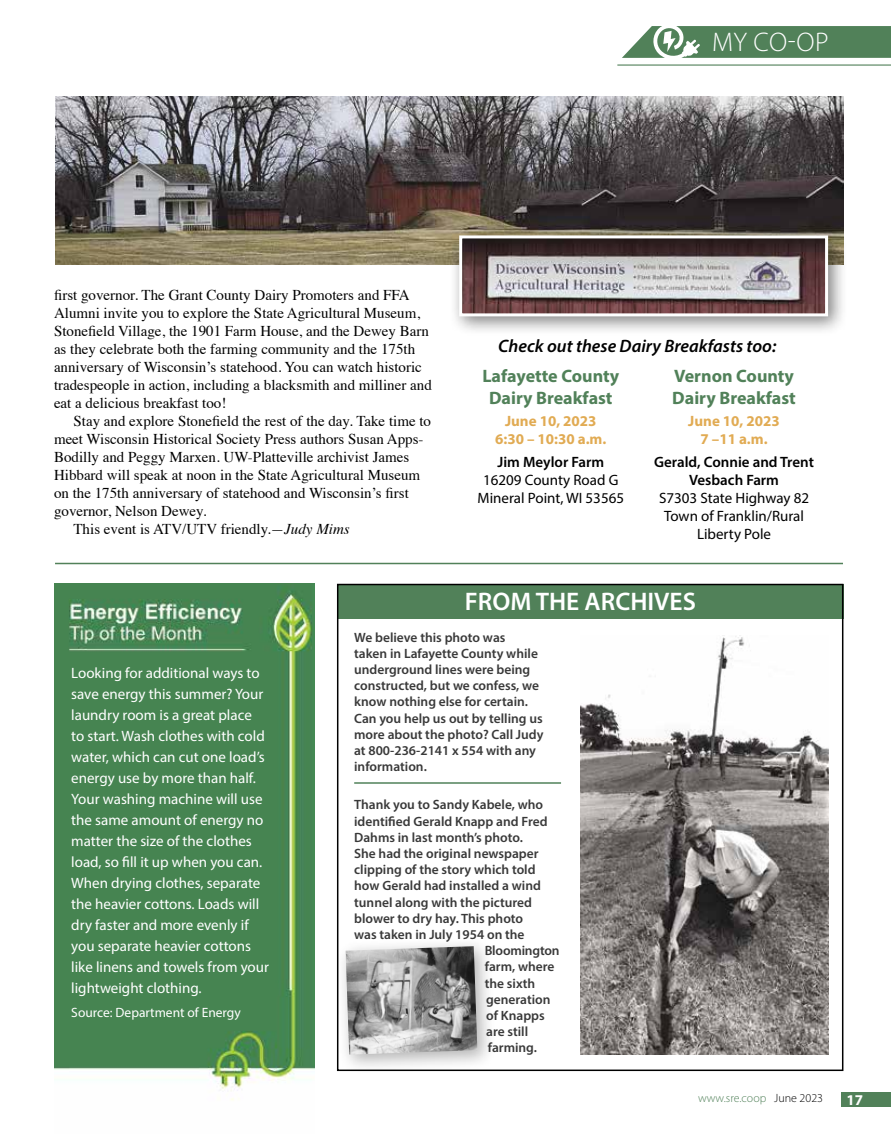
<style>
.page{position:relative;width:891px;height:1134px;background:#fff}
.page>*{position:absolute;margin:0;border:0;box-sizing:border-box;transform-origin:0 0}
.t1{font:300 27px "Myriad Pro";color:#fff}
.t2{font:600 25.5px "Myriad Pro";color:#fff}
.t3{font:700 18px/21.6px "Myriad Pro";color:#518159;text-align:center}
.t4{font:italic 600 18px "Myriad Pro";color:#000}
.t5{font:15px/18px "Times";color:#000}
.t6{font:15px/21px "Myriad Pro";color:#fff}
.t7{font:15px/18px "Myriad Pro";color:#000;text-align:center}
.t8{font:600 15px/18px "Myriad Pro";color:#000;text-align:center}
.t9{font:700 15px/18px "Myriad Pro";color:#e1ab53;text-align:center}
.t10{font:700 15px "Myriad Pro";color:#fff}
.t11{font:600 13.5px/16.2px "Myriad Pro";color:#393939}
.t12{font:13.5px "Myriad Pro";color:#fff}
.t13{font:300 12px "Myriad Pro";color:#518159}
.s1{font-style:italic}
.s2{color:#000}
</style>
<div class="page">
<hr style="left:354px;top:782px;width:207px;height:2px;background:#518159">
<div style="left:841px;top:1093px;width:50px;height:14px;background:#518159"></div>
<hr style="left:617px;top:64px;width:274px;height:2px;background:#518159">
<svg style="left:622px;top:26px;width:269px;height:32px"></svg>
<img style="left:55px;top:97px;width:788px;height:168px">
<div style="left:449px;top:225px;width:399px;height:111px;background:#000;opacity:.5"></div>
<img style="left:463px;top:239px;width:361px;height:73px">
<div style="left:459px;top:235px;width:369px;height:81px;border:3px solid #fff"></div>
<div style="left:338px;top:584px;width:505px;height:34px;background:#518159"></div>
<div style="left:336px;top:936px;width:161px;height:138px;background:#000;opacity:.3"></div>
<img style="left:346px;top:946px;width:131px;height:109px">
<img style="left:580px;top:636px;width:248px;height:419px">
<img style="left:54px;top:584px;width:260px;height:517px">
<hr style="left:55px;top:563px;width:788px;height:1px;background:#518159">
<div style="left:337px;top:584px;width:506px;height:487px;border:2px solid #000"></div>
<h1 class="t1" style="left:712px;top:26px;width:118px">MY CO-OP</h1>
<p class="t5" style="left:54px;top:285px;width:379px">first governor. The Grant County Dairy Promoters and FFA Alumni invite you to explore the State Agricultural Museum, Stonefield Village, the 1901 Farm House, and the Dewey Barn as they celebrate both the farming community and the 175th anniversary of Wisconsin’s statehood. You can watch historic tradespeople in action, including a blacksmith and milliner and eat a delicious breakfast too!</p>
<p class="t5" style="left:74px;top:411px;width:359px">Stay and explore Stonefield the rest of the day. Take time to</p>
<p class="t5" style="left:54px;top:429px;width:371px">meet Wisconsin Historical Society Press authors Susan Apps-</p>
<p class="t5" style="left:54px;top:447px;width:357px">Bodilly and Peggy Marxen. UW-Platteville archivist James</p>
<p class="t5" style="left:54px;top:465px;width:368px">Hibbard will speak at noon in the State Agricultural Museum</p>
<p class="t5" style="left:54px;top:483px;width:356px">on the 175th anniversary of statehood and Wisconsin’s first</p>
<p class="t5" style="left:54px;top:501px;width:154px">governor, Nelson Dewey.</p>
<p class="t5" style="left:74px;top:519px;width:278px">This event is ATV/UTV friendly.<span class="s1">—Judy Mims</span></p>
<p class="t4" style="left:498px;top:335px;width:279px">Check out these Dairy Breakfasts too:</p>
<p class="t3" style="left:482px;top:365px;width:138px">Lafayette County<br>Dairy Breakfast</p>
<p class="t9" style="left:495px;top:412px;width:113px">June 10, 2023<br>6:30 – 10:30 a.m.</p>
<p class="t8" style="left:497px;top:452px;width:108px">Jim Meylor Farm</p>
<p class="t7" style="left:478px;top:471px;width:148px">16209 County Road G<br>Mineral Point, WI 53565</p>
<p class="t3" style="left:672px;top:365px;width:125px;text-align:left">Vernon County<br>Dairy Breakfast</p>
<p class="t9" style="left:688px;top:412px;width:93px">June 10, 2023<br>7 –11 a.m.</p>
<p class="t8" style="left:654px;top:452px;width:161px">Gerald, Connie and Trent<br>Vesbach Farm</p>
<p class="t7" style="left:659px;top:489px;width:152px">S7303 State Highway 82<br>Town of Franklin/Rural<br>Liberty Pole</p>
<h2 class="t2" style="left:465px;top:585px;width:233px">FROM THE ARCHIVES</h2>
<p class="t6" style="left:71px;top:663px;width:199px">Looking for additional ways to save energy this summer? Your laundry room is a great place<br>to start. Wash clothes with cold water, which can cut one load’s energy use by more than half.<br>Your washing machine will use the same amount of energy no matter the size of the clothes load, so fill it up when you can.<br>When drying clothes, separate the heavier cottons. Loads will dry faster and more evenly if you separate heavier cottons like linens and towels from your lightweight clothing.</p>
<p class="t12" style="left:71px;top:1004px;width:171px">Source: Department of Energy</p>
<p class="t11" style="left:354px;top:629px;width:191px">We believe this photo was<br>taken in Lafayette County while underground lines were being constructed, but we confess, we know nothing else for certain.<br>Can you help us out by telling us more about the photo? Call Judy at 800-236-2141 x 554 with any information.</p>
<p class="t11" style="left:354px;top:796px;width:191px">Thank you to Sandy Kabele, who</p>
<p class="t11" style="left:354px;top:813px;width:195px">identified Gerald Knapp and Fred</p>
<p class="t11" style="left:354px;top:829px;width:170px">Dahms in last month’s photo.</p>
<p class="t11" style="left:354px;top:845px;width:186px">She had the original newspaper</p>
<p class="t11" style="left:354px;top:861px;width:183px">clipping of the story which told</p>
<p class="t11" style="left:354px;top:877px;width:188px">how Gerald had installed a wind</p>
<p class="t11" style="left:354px;top:894px;width:179px">tunnel along with the pictured</p>
<p class="t11" style="left:354px;top:910px;width:171px">blower to dry hay. This photo</p>
<p class="t11" style="left:354px;top:926px;width:172px">was taken in July 1954 on the</p>
<p class="t11" style="left:485px;top:942px;width:77px">Bloomington</p>
<p class="t11" style="left:485px;top:958px;width:71px">farm, where</p>
<p class="t11" style="left:485px;top:975px;width:52px">the sixth</p>
<p class="t11" style="left:486px;top:991px;width:66px">generation</p>
<p class="t11" style="left:486px;top:1007px;width:60px">of Knapps</p>
<p class="t11" style="left:486px;top:1023px;width:44px">are still</p>
<p class="t11" style="left:488px;top:1039px;width:51px">farming.</p>
<p class="t13" style="left:698px;top:1091px;width:126px">www.sre.coop <span class="s2">June 2023</span></p>
<p class="t10" style="left:847px;top:1090px;width:18px">17</p>
</div>
